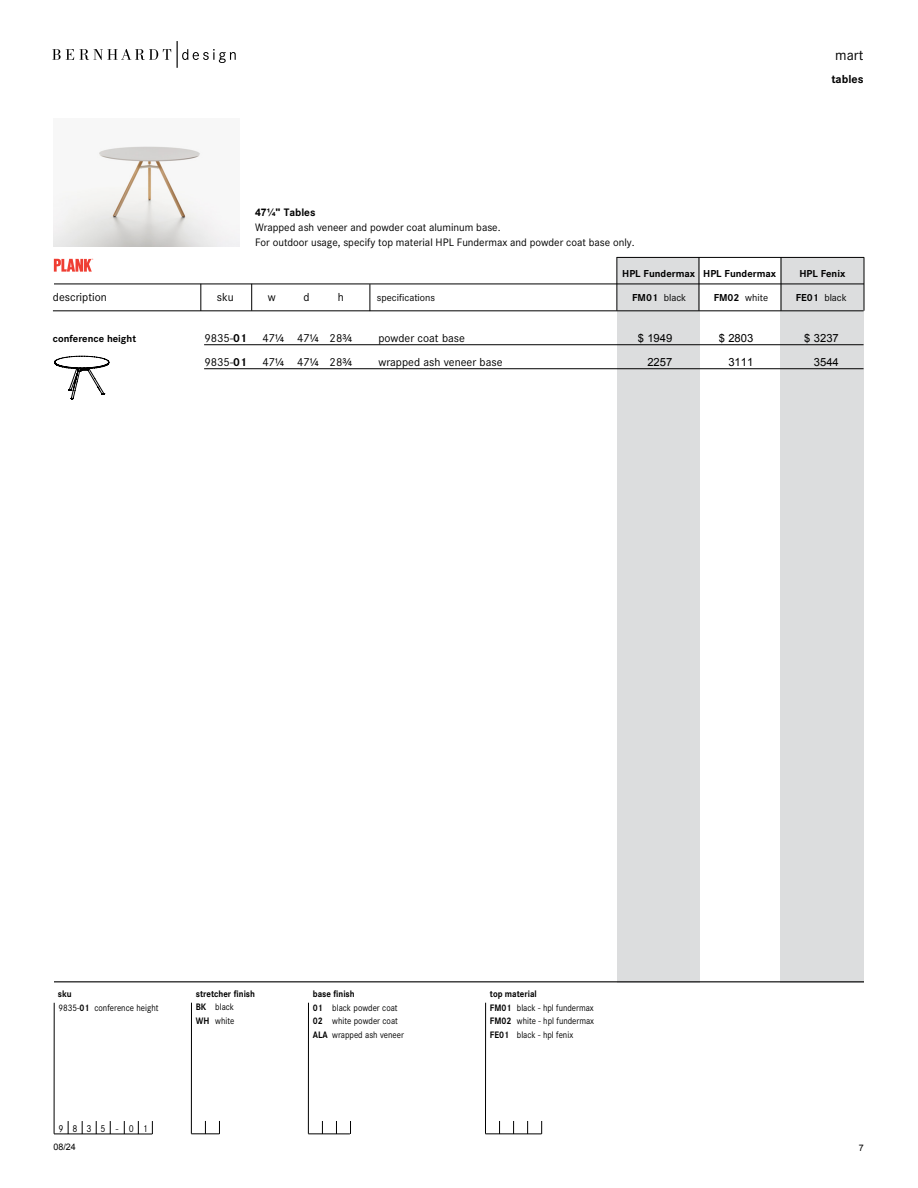
<style>
.page{position:relative;width:918px;height:1188px;background:#fff}
.page>*{position:absolute;margin:0;border:0;box-sizing:border-box;transform-origin:0 0}
.t1{font:15px "Corporate S Open Bernhardt";color:#000}
.t2{font:12px "Corporate S Open Bernhardt";color:#000}
.t3{font:12px "Corporate S Open Bold";color:#000}
.t4{font:11.25px/15px "Corporate S Open Bernhardt";color:#000}
.t5{font:11.25px "Arial";color:#000}
.t6{font:11.25px "Corporate S Open Bold";color:#000}
.t7{font:10.5px "Corporate S Open Bold";color:#000}
.t8{font:10.5px "Corporate S Open Bernhardt";color:#000}
.t9{font:10.5px "Corporate S Open Bernhardt";color:#000;scale:.9 1}
.t10{font:9.75px/13.5px "Corporate S Open Bernhardt";color:#000;scale:.9 1}
.t11{font:9.75px "Corporate S Open Bold";color:#000;scale:.9 1}
.t12{font:9px "Arial";color:#000}
.t13{font:1.95px "Helvetica";color:#ef3e33}
.s1{font-family:"Arial";font-weight:700;font-size:10.5px}
.s2{font-family:"Corporate S Open Bold"}
</style>
<div class="page">
<div style="left:618px;top:257px;width:82px;height:726px;background:#dcddde"></div>
<svg style="left:52px;top:41px;width:184px;height:27px"></svg>
<svg style="left:201px;top:285px;width:1px;height:26px"></svg>
<svg style="left:251px;top:285px;width:1px;height:26px"></svg>
<div style="left:780px;top:257px;width:84px;height:726px;background:#dcddde"></div>
<hr style="left:54px;top:284px;width:810px;height:1px;background:#000">
<hr style="left:617px;top:257px;width:247px;height:1px;background:#000">
<img style="left:53px;top:146px;width:187px;height:100px">
<hr style="left:617px;top:257px;width:1px;height:54px;background:#000">
<hr style="left:699px;top:257px;width:1px;height:54px;background:#000">
<hr style="left:781px;top:257px;width:1px;height:54px;background:#000">
<hr style="left:864px;top:257px;width:1px;height:54px;background:#000">
<svg style="left:370px;top:284px;width:1px;height:27px"></svg>
<hr style="left:53px;top:311px;width:811px;height:1px;background:#000">
<hr style="left:204px;top:344px;width:660px;height:1px;background:#000">
<hr style="left:204px;top:368px;width:660px;height:1px;background:#000">
<svg style="left:54px;top:356px;width:55px;height:43px"></svg>
<svg style="left:54px;top:259px;width:38px;height:13px"></svg>
<hr style="left:54px;top:1134px;width:98px;height:1px;background:#000">
<hr style="left:54px;top:981px;width:810px;height:1px;background:#000">
<hr style="left:54px;top:1003px;width:1px;height:131px;background:#000">
<svg style="left:68px;top:1121px;width:1px;height:13px"></svg>
<svg style="left:82px;top:1121px;width:1px;height:13px"></svg>
<svg style="left:96px;top:1121px;width:1px;height:13px"></svg>
<svg style="left:110px;top:1121px;width:1px;height:13px"></svg>
<svg style="left:124px;top:1121px;width:1px;height:13px"></svg>
<svg style="left:138px;top:1121px;width:1px;height:13px"></svg>
<svg style="left:152px;top:1121px;width:1px;height:13px"></svg>
<hr style="left:191px;top:1003px;width:1px;height:131px;background:#000">
<svg style="left:191px;top:1121px;width:29px;height:14px"></svg>
<hr style="left:308px;top:1134px;width:42px;height:1px;background:#000">
<hr style="left:308px;top:1003px;width:1px;height:131px;background:#000">
<svg style="left:322px;top:1121px;width:1px;height:13px"></svg>
<svg style="left:336px;top:1121px;width:1px;height:13px"></svg>
<svg style="left:350px;top:1121px;width:1px;height:13px"></svg>
<hr style="left:485px;top:1134px;width:57px;height:1px;background:#000">
<hr style="left:485px;top:1003px;width:1px;height:131px;background:#000">
<svg style="left:499px;top:1121px;width:1px;height:13px"></svg>
<svg style="left:513px;top:1121px;width:1px;height:13px"></svg>
<svg style="left:527px;top:1121px;width:1px;height:13px"></svg>
<svg style="left:541px;top:1121px;width:1px;height:13px"></svg>
<p class="t13" style="left:92px;top:258px;width:3px">®</p>
<h1 class="t1" style="left:835px;top:47px;width:30px">mart</h1>
<p class="t3" style="left:831px;top:72px;width:34px">tables</p>
<p class="t6" style="left:255px;top:206px;width:62px"><span class="s1">47¼"</span> Tables</p>
<p class="t4" style="left:255px;top:220px;width:381px">Wrapped ash veneer and powder coat aluminum base.<br>For outdoor usage, specify top material HPL Fundermax and powder coat base only.</p>
<p class="t7" style="left:622px;top:267px;width:74px">HPL Fundermax</p>
<p class="t7" style="left:703px;top:267px;width:74px">HPL Fundermax</p>
<p class="t7" style="left:799px;top:267px;width:47px">HPL Fenix</p>
<p class="t2" style="left:53px;top:291px;width:55px">description</p>
<p class="t2" style="left:217px;top:291px;width:18px">sku</p>
<p class="t2" style="left:268px;top:291px;width:9px">w</p>
<p class="t2" style="left:303px;top:291px;width:8px">d</p>
<p class="t2" style="left:338px;top:291px;width:8px">h</p>
<p class="t8" style="left:377px;top:292px;width:60px">specifications</p>
<p class="t8" style="left:796px;top:292px;width:53px"><span class="s2">FE01</span> black</p>
<p class="t7" style="left:53px;top:333px;width:85px">conference height</p>
<p class="t2" style="left:204px;top:332px;width:44px">9835-<span class="s2">01</span></p>
<p class="t2" style="left:262px;top:332px;width:91px">47∂ 47∂ 28π</p>
<p class="t2" style="left:378px;top:332px;width:88px">powder coat base</p>
<p class="t5" style="left:638px;top:331px;width:36px">$ 1949</p>
<p class="t5" style="left:719px;top:331px;width:36px">$ 2803</p>
<p class="t5" style="left:804px;top:331px;width:36px">$ 3237</p>
<p class="t2" style="left:204px;top:356px;width:44px">9835-<span class="s2">01</span></p>
<p class="t2" style="left:262px;top:356px;width:91px">47∂ 47∂ 28π</p>
<p class="t2" style="left:378px;top:356px;width:126px">wrapped ash veneer base</p>
<p class="t5" style="left:647px;top:355px;width:27px">2257</p>
<p class="t5" style="left:728px;top:355px;width:27px">3111</p>
<p class="t5" style="left:814px;top:355px;width:27px">3544</p>
<p class="t8" style="left:632px;top:292px;width:56px"><span class="s2">FM01</span> black</p>
<p class="t8" style="left:714px;top:292px;width:56px"><span class="s2">FM02</span> white</p>
<p class="t11" style="left:58px;top:988px;width:17px">sku</p>
<p class="t11" style="left:196px;top:988px;width:67px">stretcher finish</p>
<p class="t11" style="left:313px;top:988px;width:48px">base finish</p>
<p class="t11" style="left:490px;top:988px;width:54px">top material</p>
<p class="t10" style="left:58px;top:1001px;width:113px">9835-<span class="s2">01</span> conference height</p>
<p class="t10" style="left:196px;top:1001px;width:44px"><span class="s2">BK</span> black<br><span class="s2">WH</span> white</p>
<p class="t10" style="left:313px;top:1001px;width:103px"><span class="s2">01</span> black powder coat<br><span class="s2">02</span> white powder coat<br><span class="s2">ALA</span> wrapped ash veneer</p>
<p class="t10" style="left:490px;top:1001px;width:117px;text-align:justify"><span class="s2">FM01</span> black - hpl fundermax <span class="s2">FM02</span> white - hpl fundermax <span class="s2">FE01</span> black - hpl fenix</p>
<p class="t9" style="left:59px;top:1123px;width:101px">9835 - 01</p>
<p class="t12" style="left:53px;top:1141px;width:24px">08/24</p>
<p class="t12" style="left:859px;top:1142px;width:7px">7</p>
</div>
